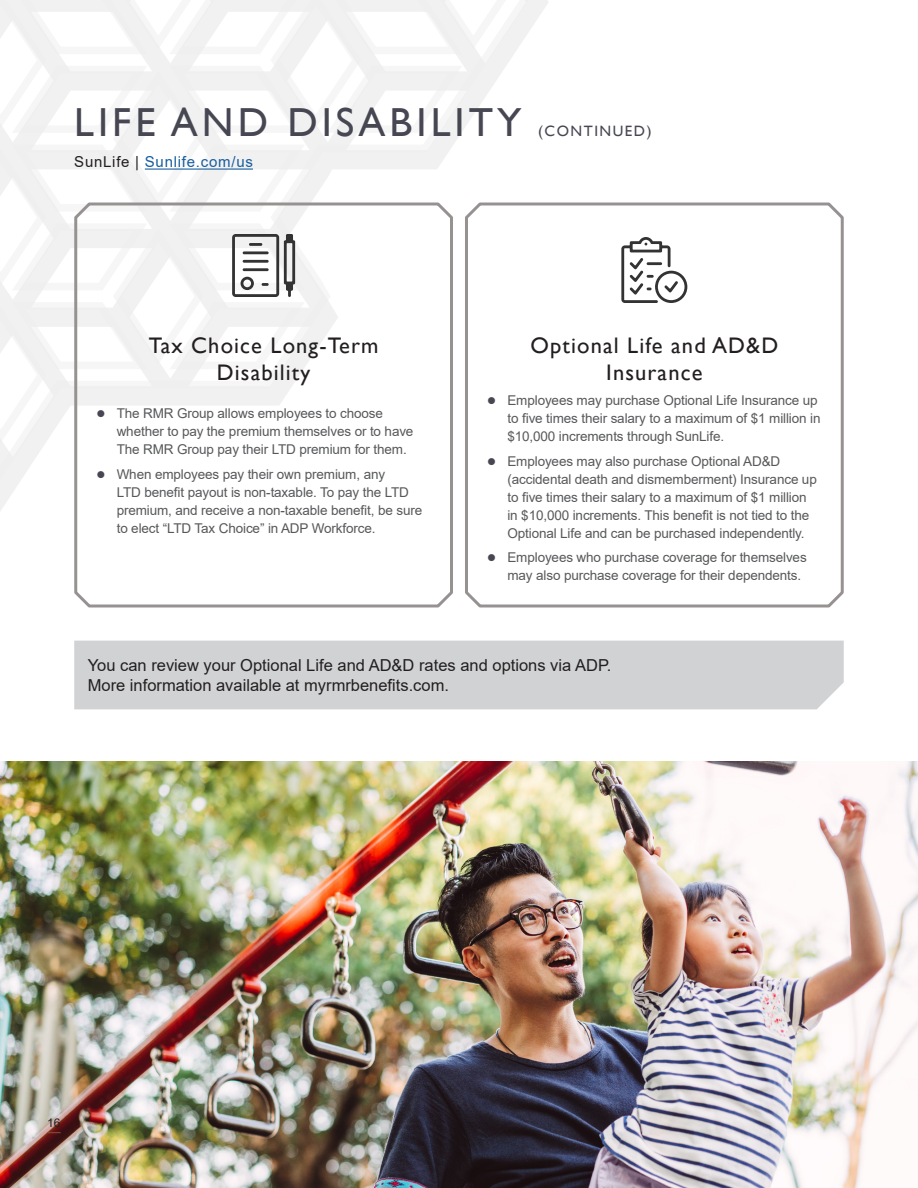
<style>
.page{position:relative;width:918px;height:1188px;background:#fff}
.page>*{position:absolute;margin:0;border:0;box-sizing:border-box;transform-origin:0 0}
.Section_Title{font:40.5px "Gill Sans";letter-spacing:.1em;color:#464752}
.Body_Text_Print{font:22.5px/27px "Gill Sans";letter-spacing:.05em;color:#231f20;text-align:center}
.Header_2{font:22.5px/27px "Gill Sans";letter-spacing:.05em;color:#231f20;text-align:center}
.Graphic_Body_Left{font:16.5px/19.8px "Arial";color:#231f20}
.Header_3{font:15px "Arial";letter-spacing:.05em;color:#175d9e}
.Section_Title-2{font:15px "Gill Sans";letter-spacing:.1em;color:#464752}
.t1{font:13.5px/18px "Arial";letter-spacing:-.01em;color:#57585a}
.t2{font:12px "Arial";color:#231f20}
.s1{color:#231f20}
</style>
<div class="page">
<svg style="left:0;top:0;width:548px;height:511px"></svg>
<hr style="left:145px;top:169px;width:108px;height:1px;background:#175d9e">
<div style="left:74px;top:641px;width:770px;height:68px;background:#d1d2d4"></div>
<img style="left:0;top:761px;width:918px;height:427px">
<svg style="left:73px;top:200px;width:382px;height:408px"></svg>
<svg style="left:463px;top:200px;width:381px;height:408px"></svg>
<svg style="left:232px;top:234px;width:63px;height:63px"></svg>
<svg style="left:621px;top:237px;width:66px;height:66px"></svg>
<svg style="left:47px;top:1132px;width:14px;height:1px"></svg>
<svg style="left:97px;top:410px;width:7px;height:7px"></svg>
<svg style="left:97px;top:471px;width:7px;height:7px"></svg>
<svg style="left:488px;top:397px;width:7px;height:7px"></svg>
<svg style="left:488px;top:458px;width:7px;height:7px"></svg>
<svg style="left:488px;top:554px;width:7px;height:7px"></svg>
<p class="Section_Title" style="left:74px;top:99px;width:449px">LIFE AND DISABILITY</p>
<p class="Header_3" style="left:74px;top:152px;width:180px"><span class="s1">SunLife |</span> Sunlife.com/us</p>
<p class="Section_Title-2" style="left:538px;top:122px;width:115px">(CONTINUED)</p>
<p class="Body_Text_Print" style="left:149px;top:332px;width:231px">Tax Choice Long-Term<br>Disability</p>
<p class="t1" style="left:117px;top:404px;width:298px">The RMR Group allows employees to choose whether to pay the premium themselves or to have<br>The RMR Group pay their LTD premium for them.</p>
<p class="t1" style="left:117px;top:465px;width:307px">When employees pay their own premium, any<br>LTD benefit payout is non-taxable. To pay the LTD premium, and receive a non-taxable benefit, be sure to elect “LTD Tax Choice” in ADP Workforce.</p>
<p class="Header_2" style="left:530px;top:332px;width:249px">Optional Life and AD&amp;D<br>Insurance</p>
<p class="t1" style="left:507px;top:391px;width:315px">Employees may purchase Optional Life Insurance up to five times their salary to a maximum of $1 million in $10,000 increments through SunLife.</p>
<p class="t1" style="left:507px;top:452px;width:311px">Employees may also purchase Optional AD&amp;D (accidental death and dismemberment) Insurance up to five times their salary to a maximum of $1 million in $10,000 increments. This benefit is not tied to the Optional Life and can be purchased independently.</p>
<p class="t1" style="left:507px;top:548px;width:301px">Employees who purchase coverage for themselves may also purchase coverage for their dependents.</p>
<p class="Graphic_Body_Left" style="left:88px;top:655px;width:525px">You can review your Optional Life and AD&amp;D rates and options via ADP.<br>More information available at myrmrbenefits.com.</p>
<p class="t2" style="left:47px;top:1114px;width:15px">16</p>
</div>
